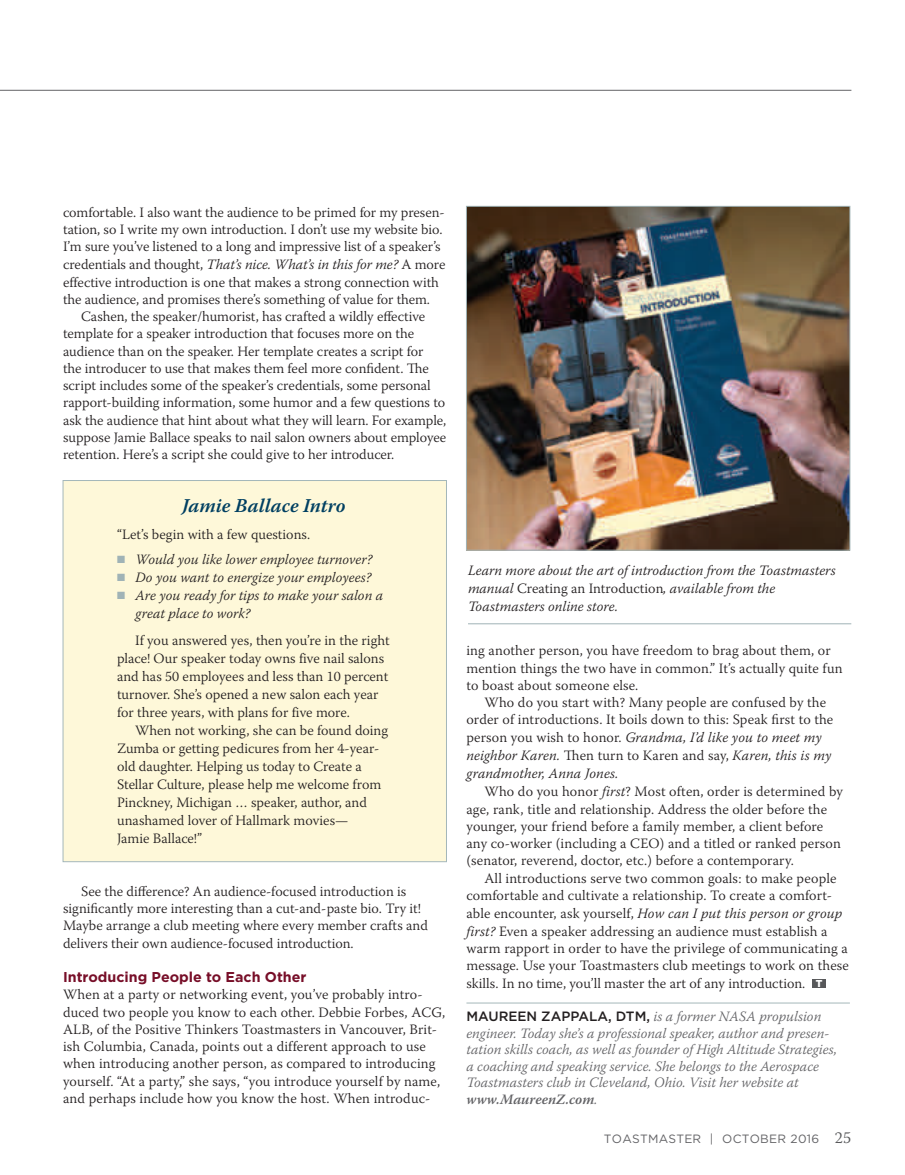
<style>
.page{position:relative;width:905px;height:1175px;background:#fff}
.page>*{position:absolute;margin:0;border:0;box-sizing:border-box;transform-origin:0 0}
.t1{font:italic 600 19.5px "Warnock Pro";color:#003f61}
.t2{font:300 14.25px/17.2px "Warnock Pro";color:#231f20}
.t3{font:italic 300 14.25px/16.5px "Warnock Pro";color:#636366}
.t4{font:italic 300 14.25px/18px "Warnock Pro";color:#231f20}
.t5{font:700 14.25px "Gotham";color:#770e28}
.t6{font:12px "Gotham";letter-spacing:.02em;color:#636366}
.s1{font-style:italic}
.s2{color:#a0b3b6}
.s3{font-style:normal}
.s4{font-family:"Gotham";font-weight:900;font-size:10.05px;color:#fff}
.s5{font-family:"Gotham";font-weight:500;font-style:normal;font-size:13.5px;color:#231f20}
.s6{font-weight:600}
.s7{font-family:"Warnock Pro";font-weight:300;font-size:16.5px;color:#57585a}
</style>
<div class="page">
<hr style="left:0;top:90px;width:851px;height:1px;background:#636366">
<div style="left:63px;top:480px;width:384px;height:382px;background:#fef8d9;border:1px solid #a4b7ba"></div>
<hr style="left:466px;top:1002px;width:383px;height:1px;background:#a4b7ba">
<div style="left:812px;top:978px;width:13px;height:9px;background:#57585a"></div>
<hr style="left:468px;top:623px;width:383px;height:1px;background:#a0b3b6">
<img style="left:468px;top:208px;width:380px;height:340px">
<div style="left:466px;top:206px;width:384px;height:344px;border:1px solid #a0b3b6"></div>
<p class="t2" style="left:63px;top:203px;width:384px">comfortable. I also want the audience to be primed for my presen&shy;tation, so I write my own introduction. I don’t use my website bio.<br>I’m sure you’ve listened to a long and impressive list of a speaker’s credentials and thought, <span class="s1">That’s nice. What’s in this for me?</span> A more effective introduction is one that makes a strong connection with the audience, and promises there’s something of value for them.</p>
<p class="t2" style="left:63px;top:307px;width:385px;text-indent:18px">Cashen, the speaker/humorist, has crafted a wildly effective template for a speaker introduction that focuses more on the audience than on the speaker. Her template creates a script for<br>the introducer to use that makes them feel more confident. The script includes some of the speaker’s credentials, some personal rapport-building information, some humor and a few questions to ask the audience that hint about what they will learn. For example, suppose Jamie Ballace speaks to nail salon owners about employee retention. Here’s a script she could give to her introducer.</p>
<h1 class="t1" style="left:182px;top:493px;width:165px">Jamie Ballace Intro</h1>
<p class="t2" style="left:117px;top:525px;width:195px">“Let’s begin with a few questions.</p>
<p class="t4" style="left:117px;top:550px;width:257px"><span class="s2">■</span> Would you like lower employee turnover?</p>
<p class="t4" style="left:117px;top:568px;width:256px"><span class="s2">■</span> Do you want to energize your employees?</p>
<p class="t4" style="left:135px;top:586px;width:249px;text-indent:-18px"><span class="s2">■</span> Are you ready for tips to make your salon a great place to work?</p>
<p class="t2" style="left:117px;top:631px;width:274px;line-height:18px;text-indent:18px">If you answered yes, then you’re in the right place! Our speaker today owns five nail salons and has 50 employees and less than 10 percent turnover. She’s opened a new salon each year for three years, with plans for five more.</p>
<p class="t2" style="left:117px;top:721px;width:272px;line-height:18px;text-indent:18px">When not working, she can be found doing Zumba or getting pedicures from her 4-year&shy;old daughter. Helping us today to Create a Stellar Culture, please help me welcome from Pinckney, Michigan … speaker, author, and unashamed lover of Hallmark movies—<br>Jamie Ballace!”</p>
<p class="t2" style="left:63px;top:882px;width:366px;text-indent:18px">See the difference? An audience-focused introduction is significantly more interesting than a cut-and-paste bio. Try it!<br>Maybe arrange a club meeting where every member crafts and delivers their own audience-focused introduction.</p>
<p class="t5" style="left:63px;top:967px;width:245px">Introducing People to Each Other</p>
<p class="t2" style="left:63px;top:985px;width:384px">When at a party or networking event, you’ve probably intro&shy;duced two people you know to each other. Debbie Forbes, ACG, ALB, of the Positive Thinkers Toastmasters in Vancouver, Brit&shy;ish Columbia, Canada, points out a different approach to use when introducing another person, as compared to introducing yourself. “At a party,” she says, “you introduce yourself by name, and perhaps include how you know the host. When introduc-</p>
<p class="t4" style="left:468px;top:561px;width:369px">Learn more about the art of introduction from the Toastmasters manual <span class="s3">Creating an Introduction</span>, available from the<br>Toastmasters online store.</p>
<p class="t2" style="left:466px;top:641px;width:378px">ing another person, you have freedom to brag about them, or mention things the two have in common.” It’s actually quite fun to boast about someone else.</p>
<p class="t2" style="left:466px;top:693px;width:368px;line-height:17.9px;text-indent:18px">Who do you start with? Many people are confused by the order of introductions. It boils down to this: Speak first to the person you wish to honor. <span class="s1">Grandma, I’d like you to meet my neighbor Karen.</span> Then turn to Karen and say, <span class="s1">Karen, this is my grandmother, Anna Jones.</span></p>
<p class="t2" style="left:466px;top:782px;width:378px;text-indent:18px">Who do you honor <span class="s1">first</span>? Most often, order is determined by age, rank, title and relationship. Address the older before the younger, your friend before a family member, a client before any co-worker (including a CEO) and a titled or ranked person (senator, reverend, doctor, etc.) before a contemporary.</p>
<p class="t2" style="left:466px;top:869px;width:384px;text-indent:18px">All introductions serve two common goals: to make people comfortable and cultivate a relationship. To create a comfort&shy;able encounter, ask yourself, <span class="s1">How can I put this person or group first?</span> Even a speaker addressing an audience must establish a warm rapport in order to have the privilege of communicating a message. Use your Toastmasters club meetings to work on these skills. In no time, you’ll master the art of any introduction. <span class="s4">T</span></p>
<p class="t3" style="left:466px;top:1008px;width:372px"><span class="s5">MAUREEN ZAPPALA, DTM,</span> is a former NASA propulsion engineer. Today she’s a professional speaker, author and presen&shy;tation skills coach, as well as founder of High Altitude Strategies, a coaching and speaking service. She belongs to the Aerospace Toastmasters club in Cleveland, Ohio. Visit her website at <span class="s6">www.MaureenZ.com</span>.</p>
<p class="t6" style="left:604px;top:1131px;width:249px">TOASTMASTER | OCTOBER 2016 <span class="s7">25</span></p>
</div>
